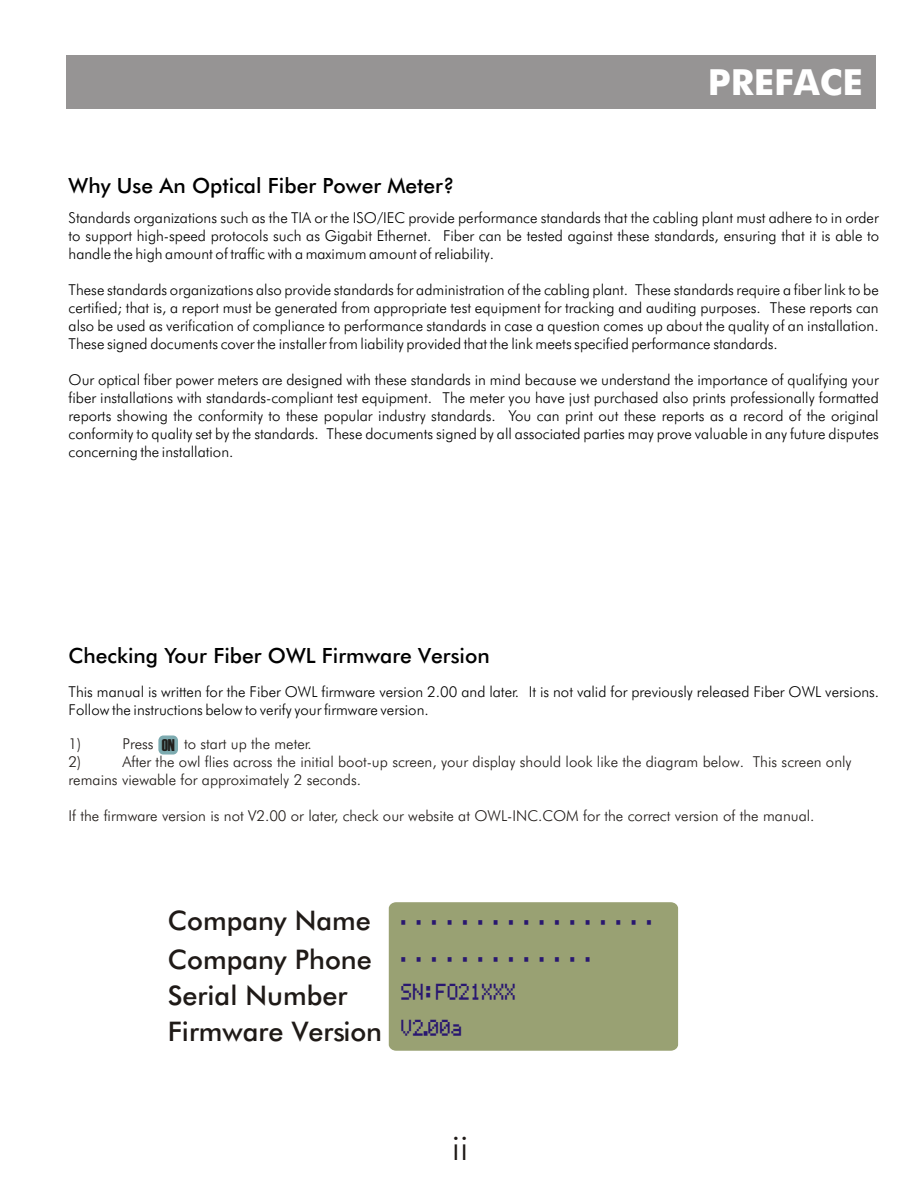
<style>
.page{position:relative;width:918px;height:1188px;background:#fff}
.page>*{position:absolute;margin:0;border:0;box-sizing:border-box;transform-origin:0 0}
.t1{font:700 36px "Futura Md BT";color:#fff}
.t2{font:36px "Futura Lt BT";color:#1f1a17}
.t3{font:27px/39.3px "Futura Md BT";color:#1f1a17}
.t4{font:21px "Futura Md BT";color:#000}
.t5{font:18.15px/36.5px "owl lcd";color:#291770;scale:.84 1}
.t6{font:16.95px "Haettenschweiler";color:#211f1c;scale:.96 1}
.t7{font:15px/18px "Futura Lt BT";color:#000;text-align:justify}
.t8{font:15px/18px "Futura Lt BT";color:#1f1a17}
</style>
<div class="page">
<div style="left:66px;top:55px;width:810px;height:54px;background:#969494"></div>
<div style="left:389px;top:902px;width:289px;height:149px;background:#99a173"></div>
<div style="left:158px;top:735px;width:20px;height:20px;background:#7dabb0;border-radius:5px"></div>
<h3 class="t4" style="left:69px;top:177px;width:387px">Why Use An Optical Fiber Power Meter?</h3>
<h1 class="t1" style="left:708px;top:68px;width:156px">PREFACE</h1>
<p class="t7" style="left:69px;top:211px;width:812px">Standards organizations such as the TIA or the ISO/IEC provide performance standards that the cabling plant must adhere to in order to support high-speed protocols such as Gigabit Ethernet. Fiber can be tested against these standards, ensuring that it is able to handle the high amount of traffic with a maximum amount of reliability.</p>
<p class="t7" style="left:69px;top:282px;width:812px">These standards organizations also provide standards for administration of the cabling plant. These standards require a fiber link to be certified; that is, a report must be generated from appropriate test equipment for tracking and auditing purposes. These reports can also be used as verification of compliance to performance standards in case a question comes up about the quality of an installation.<br>These signed documents cover the installer from liability provided that the link meets specified performance standards.</p>
<p class="t7" style="left:69px;top:372px;width:812px">Our optical fiber power meters are designed with these standards in mind because we understand the importance of qualifying your fiber installations with standards-compliant test equipment. The meter you have just purchased also prints professionally formatted reports showing the conformity to these popular industry standards. You can print out these reports as a record of the original conformity to quality set by the standards. These documents signed by all associated parties may prove valuable in any future disputes concerning the installation.</p>
<h3 class="t4" style="left:69px;top:647px;width:423px">Checking Your Fiber OWL Firmware Version</h3>
<p class="t7" style="left:69px;top:684px;width:812px">This manual is written for the Fiber OWL firmware version 2.00 and later. It is not valid for previously released Fiber OWL versions.<br>Follow the instructions below to verify your firmware version.</p>
<p class="t8" style="left:69px;top:736px;width:14px">1)</p>
<p class="t8" style="left:123px;top:736px;width:33px">Press</p>
<p class="t8" style="left:184px;top:736px;width:129px">to start up the meter.</p>
<p class="t8" style="left:69px;top:754px;width:14px">2)</p>
<p class="t6" style="left:162px;top:739px;width:15px">ON</p>
<p class="t8" style="left:69px;top:754px;width:785px;text-indent:54px">After the owl flies across the initial boot-up screen, your display should look like the diagram below. This screen only remains viewable for approximately 2 seconds.</p>
<p class="t8" style="left:69px;top:808px;width:748px">If the firmware version is not V2.00 or later, check our website at OWL-INC.COM for the correct version of the manual.</p>
<h2 class="t3" style="left:168px;top:903px;width:206px">Company Name<br>Company Phone</h2>
<h2 class="t3" style="left:168px;top:979px;width:216px;line-height:36.6px">Serial Number<br>Firmware Version</h2>
<p class="t5" style="left:402px;top:901px;width:312px">................. .............</p>
<p class="t5" style="left:402px;top:976px;width:139px">SN:FO21XXX<br>V2.00a</p>
<h1 class="t2" style="left:452px;top:1132px;width:18px">ii</h1>
</div>
